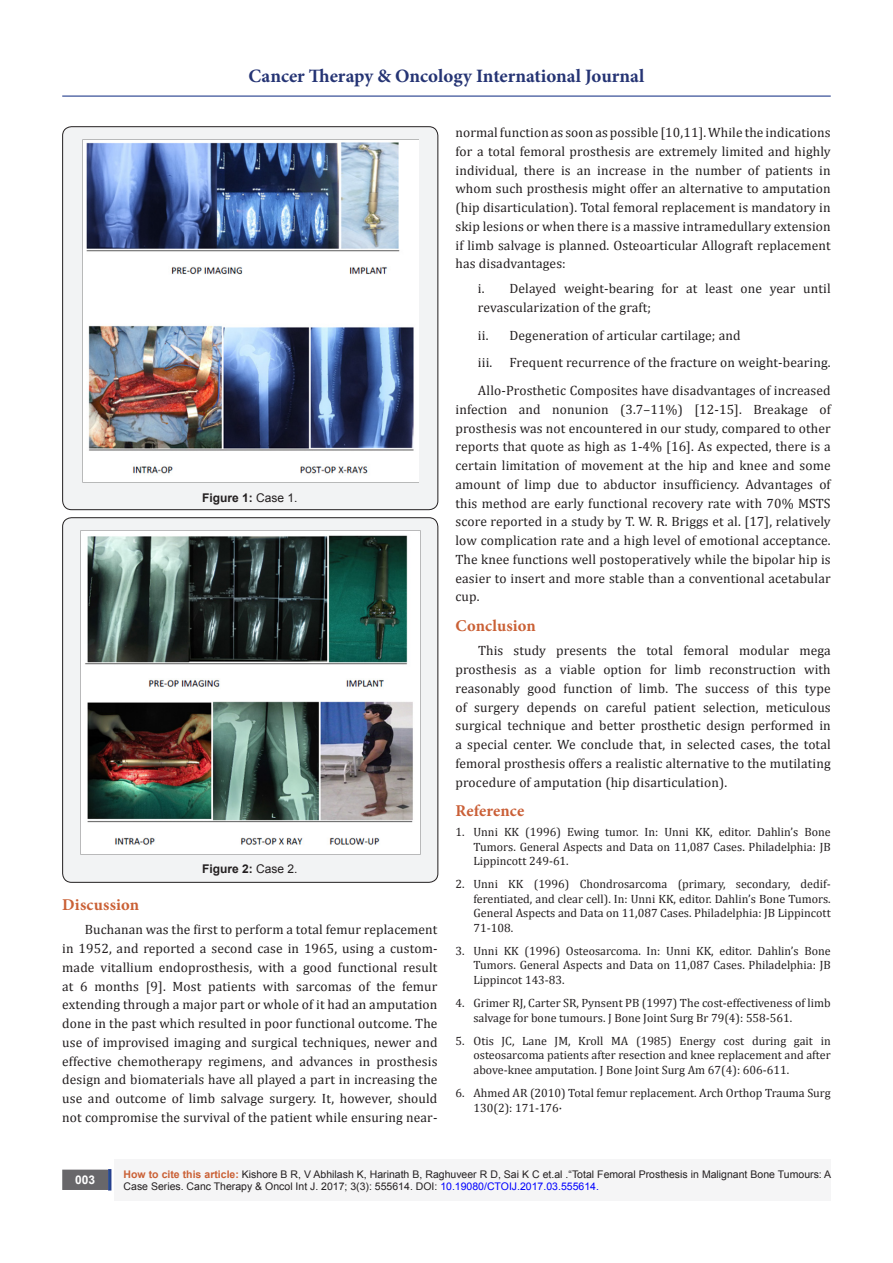
<style>
.page{position:relative;width:893px;height:1263px;background:#fff}
.page>*{position:absolute;margin:0;border:0;box-sizing:border-box;transform-origin:0 0}
.t1{font:700 18.9px "Minion Pro";color:#253474}
.t2{font:700 16.5px "Minion Pro";letter-spacing:.01em;color:#ca6035}
.t3{font:700 16.5px "Minion Pro";letter-spacing:.005em;color:#ca5f37}
.t4{font:13.5px/18.8px "Cambria";letter-spacing:.01em;color:#231f20;text-align:justify}
.t5{font:12px/14.4px "Cambria";color:#231f20;text-align:justify}
.t6{font:700 12px "Arial";color:#231f20}
.t7{font:700 12px "Arial";color:#fff}
.t8{font:10.5px/12.6px "Arial";color:#231f20}
.s1{font-weight:400}
.s2{font-weight:700;color:#ca6035}
.s3{color:#00f}
</style>
<div class="page">
<div style="left:115px;top:1160px;width:716px;height:41px;background:#f5f5f6"></div>
<div style="left:63px;top:1170px;width:44px;height:19px;background:#68676a"></div>
<div style="left:62px;top:1169px;width:46px;height:21px;border:2px solid #68676a"></div>
<div style="left:108px;top:1169px;width:3px;height:21px;background:#1c6d90;border:2px solid #253f8e"></div>
<hr style="left:62px;top:96px;width:769px;height:1px;background:#253f8e">
<div style="left:63px;top:127px;width:375px;height:383px;background:#f2f3f4;border-radius:9px"></div>
<div style="left:62px;top:126px;width:376px;height:384px;border:1px solid #231f20;border-radius:9px"></div>
<img style="left:82px;top:139px;width:337px;height:343px">
<div style="left:63px;top:518px;width:375px;height:364px;background:#f2f3f4;border-radius:9px"></div>
<div style="left:62px;top:517px;width:376px;height:366px;border:1px solid #231f20;border-radius:9px"></div>
<img style="left:81px;top:530px;width:340px;height:324px">
<h1 class="t1" style="left:249px;top:63px;width:397px">Cancer Therapy &amp; Oncology International Journal</h1>
<p class="t6" style="left:202px;top:489px;width:97px">Figure 1: <span class="s1">Case 1.</span></p>
<p class="t6" style="left:202px;top:860px;width:97px">Figure 2: <span class="s1">Case 2.</span></p>
<p class="t2" style="left:62px;top:893px;width:78px">Discussion</p>
<p class="t4" style="left:62px;top:920px;width:377px;text-indent:23px">Buchanan was the first to perform a total femur replacement in 1952, and reported a second case in 1965, using a custom&shy;made vitallium endoprosthesis, with a good functional result at 6 months [9]. Most patients with sarcomas of the femur extending through a major part or whole of it had an amputation done in the past which resulted in poor functional outcome. The use of improvised imaging and surgical techniques, newer and effective chemotherapy regimens, and advances in prosthesis design and biomaterials have all played a part in increasing the use and outcome of limb salvage surgery. It, however, should not compromise the survival of the patient while ensuring near-</p>
<p class="t4" style="left:455px;top:123px;width:377px">normal function as soon as possible [10,11]. While the indications for a total femoral prosthesis are extremely limited and highly individual, there is an increase in the number of patients in whom such prosthesis might offer an alternative to amputation (hip disarticulation). Total femoral replacement is mandatory in skip lesions or when there is a massive intramedullary extension if limb salvage is planned. Osteoarticular Allograft replacement has disadvantages:</p>
<p class="t4" style="left:478px;top:279px;width:354px">i. Delayed weight-bearing for at least one year until revascularization of the graft;</p>
<p class="t4" style="left:478px;top:321px;width:264px;line-height:27.8px">ii. Degeneration of articular cartilage; and iii.</p>
<p class="t4" style="left:478px;top:349px;width:354px;line-height:27.8px;text-align:right">Frequent recurrence of the fracture on weight-bearing.<br>Allo-Prosthetic Composites have disadvantages of increased</p>
<p class="t4" style="left:455px;top:400px;width:377px">infection and nonunion (3.7–11%) [12-15]. Breakage of prosthesis was not encountered in our study, compared to other reports that quote as high as 1-4% [16]. As expected, there is a certain limitation of movement at the hip and knee and some amount of limp due to abductor insufficiency. Advantages of this method are early functional recovery rate with 70% MSTS score reported in a study by T. W. R. Briggs et al. [17], relatively low complication rate and a high level of emotional acceptance.<br>The knee functions well postoperatively while the bipolar hip is easier to insert and more stable than a conventional acetabular cup.</p>
<p class="t2" style="left:455px;top:614px;width:82px">Conclusion</p>
<p class="t4" style="left:455px;top:641px;width:377px;text-indent:23px">This study presents the total femoral modular mega prosthesis as a viable option for limb reconstruction with reasonably good function of limb. The success of this type of surgery depends on careful patient selection, meticulous surgical technique and better prosthetic design performed in a special center. We conclude that, in selected cases, the total femoral prosthesis offers a realistic alternative to the mutilating procedure of amputation (hip disarticulation).</p>
<p class="t3" style="left:455px;top:799px;width:70px">Reference</p>
<p class="t5" style="left:473px;top:825px;width:359px;text-indent:-18px">1. Unni KK (1996) Ewing tumor. In: Unni KK, editor. Dahlin’s Bone Tumors. General Aspects and Data on 11,087 Cases. Philadelphia: JB Lippincott 249-61.</p>
<p class="t5" style="left:473px;top:877px;width:359px;text-indent:-18px">2. Unni KK (1996) Chondrosarcoma (primary, secondary, dedif&shy;ferentiated, and clear cell). In: Unni KK, editor. Dahlin’s Bone Tumors.<br>General Aspects and Data on 11,087 Cases. Philadelphia: JB Lippincott 71-108.</p>
<p class="t5" style="left:473px;top:944px;width:359px;text-indent:-18px">3. Unni KK (1996) Osteosarcoma. In: Unni KK, editor. Dahlin’s Bone Tumors. General Aspects and Data on 11,087 Cases. Philadelphia: JB Lippincot 143-83.</p>
<p class="t5" style="left:473px;top:996px;width:359px;text-indent:-18px">4. Grimer RJ, Carter SR, Pynsent PB (1997) The cost-effectiveness of limb salvage for bone tumours. J Bone Joint Surg Br 79(4): 558-561.</p>
<p class="t5" style="left:473px;top:1034px;width:359px;text-indent:-18px">5. Otis JC, Lane JM, Kroll MA (1985) Energy cost during gait in osteosarcoma patients after resection and knee replacement and after above-knee amputation. J Bone Joint Surg Am 67(4): 606-611.</p>
<p class="t5" style="left:473px;top:1086px;width:359px;text-indent:-18px">6. Ahmed AR (2010) Total femur replacement. Arch Orthop Trauma Surg<br>130(2): 171-176·</p>
<p class="t7" style="left:75px;top:1172px;width:22px">003</p>
<p class="t8" style="left:124px;top:1168px;width:709px"><span class="s2">How to cite this article:</span> Kishore B R, V Abhilash K, Harinath B, Raghuveer R D, Sai K C et.al .“Total Femoral Prosthesis in Malignant Bone Tumours: A<br>Case Series. Canc Therapy &amp; Oncol Int J. 2017; 3(3): 555614. DOI: <span class="s3">10.19080/CTOIJ.2017.03.555614.</span></p>
</div>
